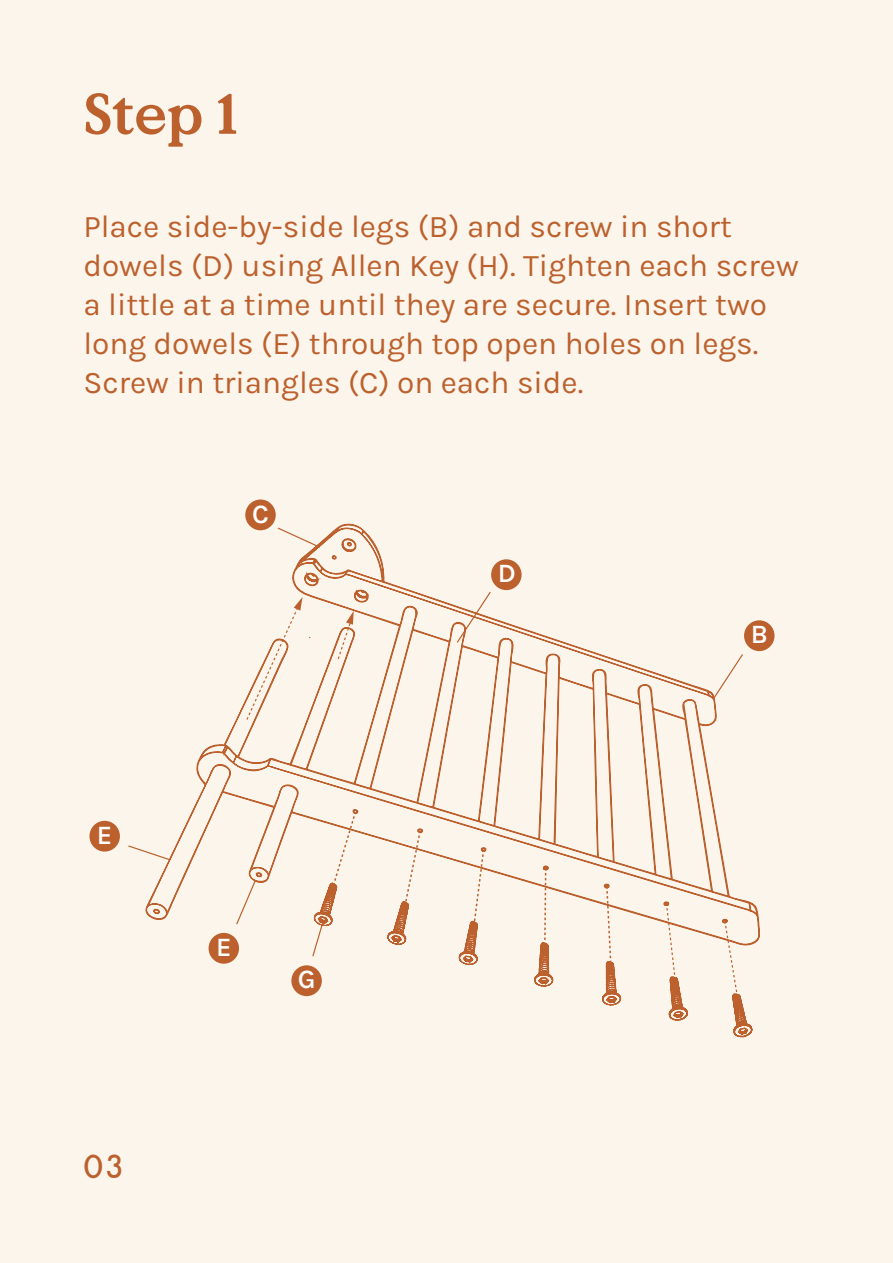
<style>
.page{position:relative;width:893px;height:1263px;background:#fff}
.page>*{position:absolute;margin:0;border:0;box-sizing:border-box;transform-origin:0 0}
.t1{font:700 57px "Value Serif Pro";color:#bc612d}
.t2{font:500 33px "Simpel";color:#bc612d}
.t3{font:31.5px/39px "Karla";color:#bc612d}
.t4{font:600 26.7px "Karla";color:#fff}
</style>
<div class="page">
<div style="left:0;top:0;width:892px;height:1263px;background:#fcf5ec"></div>
<svg style="left:145px;top:523px;width:616px;height:423px"></svg>
<svg style="left:331px;top:534px;width:26px;height:26px"></svg>
<svg style="left:298px;top:559px;width:22px;height:31px"></svg>
<svg style="left:153px;top:908px;width:7px;height:8px"></svg>
<svg style="left:337px;top:586px;width:35px;height:74px"></svg>
<svg style="left:380px;top:828px;width:45px;height:118px"></svg>
<svg style="left:452px;top:847px;width:46px;height:119px"></svg>
<svg style="left:528px;top:865px;width:48px;height:122px"></svg>
<svg style="left:596px;top:883px;width:49px;height:123px"></svg>
<svg style="left:657px;top:901px;width:104px;height:137px"></svg>
<svg style="left:706px;top:653px;width:38px;height:50px"></svg>
<svg style="left:277px;top:527px;width:44px;height:22px"></svg>
<svg style="left:128px;top:844px;width:43px;height:17px"></svg>
<div style="left:209px;top:933px;width:30px;height:31px;background:#bc612d;border-radius:15px"></div>
<div style="left:89px;top:821px;width:31px;height:31px;background:#bc612d;border-radius:15px"></div>
<div style="left:744px;top:620px;width:30px;height:31px;background:#bc612d;border-radius:15px"></div>
<div style="left:245px;top:499px;width:31px;height:31px;background:#bc612d;border-radius:50%"></div>
<svg style="left:456px;top:590px;width:36px;height:54px"></svg>
<div style="left:491px;top:559px;width:31px;height:31px;background:#bc612d;border-radius:15px"></div>
<svg style="left:235px;top:872px;width:28px;height:54px"></svg>
<div style="left:291px;top:965px;width:31px;height:31px;background:#bc612d;border-radius:15px"></div>
<svg style="left:307px;top:808px;width:52px;height:149px"></svg>
<h1 class="t1" style="left:83px;top:80px;width:156px">Step 1</h1>
<p class="t3" style="left:83px;top:206px;width:717px">Place side-by-side legs (B) and screw in short dowels (D) using Allen Key (H). Tighten each screw a little at a time until they are secure. Insert two long dowels (E) through top open holes on legs.<br>Screw in triangles (C) on each side.</p>
<p class="t4" style="left:252px;top:496px;width:18px">C</p>
<p class="t4" style="left:97px;top:818px;width:17px">E</p>
<p class="t2" style="left:83px;top:1145px;width:42px">03</p>
<p class="t4" style="left:216px;top:930px;width:17px">E</p>
<p class="t4" style="left:298px;top:962px;width:19px">G</p>
<p class="t4" style="left:498px;top:556px;width:20px">D</p>
<p class="t4" style="left:751px;top:617px;width:19px">B</p>
</div>
